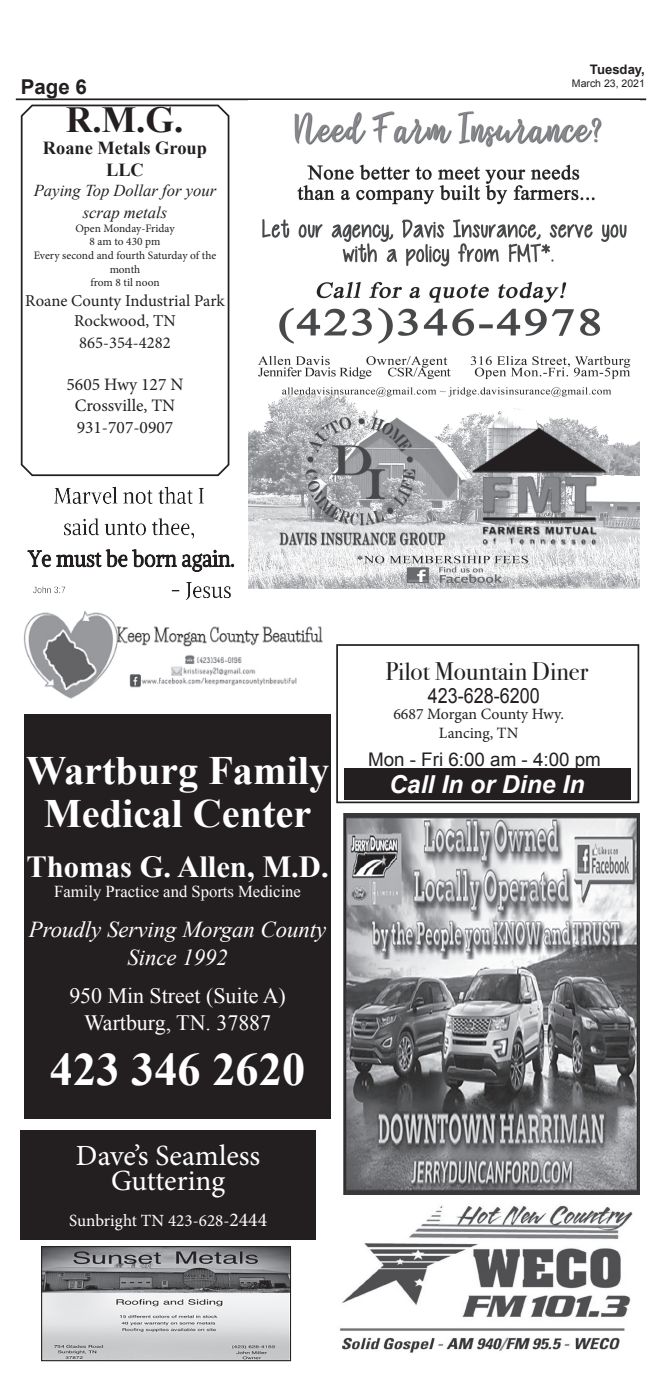
<style>
.page{position:relative;width:662px;height:1386px;background:#fff}
.page>*{position:absolute;margin:0;border:0;box-sizing:border-box;transform-origin:0 0}
.t1{font:700 46.38px "Times New Roman";color:#fff}
.t2{font:700 40.25px/42.9px "Times New Roman";color:#fff;text-align:center}
.t3{font:700 36.75px "Times New Roman";color:#231f20}
.t4{font:700 30.62px "Times New Roman";color:#fff}
.t5{font:29.31px/25.2px "Minion Pro";letter-spacing:-.005em;color:#fff;text-align:center}
.t6{font:25.38px "Bodoni Svty Two ITCTT";color:#231f20}
.t7{font:italic 700 24.76px "Arial";color:#fff}
.t8{font:italic 22.75px/27.3px "Times New Roman";color:#fff;text-align:center}
.t9{font:21.88px/26.2px "Times New Roman";color:#fff;text-align:center}
.t10{font:21px "Arial";color:#231f20;scale:.85 1}
.t11{font:700 20.47px "Arial";color:#231f20}
.t12{font:18.81px "Arial";color:#231f20}
.t13{font:700 18.38px/22.1px "Times New Roman";color:#231f20;text-align:center}
.t14{font:17.5px/21.5px "Minion Pro";color:#231f20;text-align:center}
.t15{font:17.06px "Minion Pro";color:#fff}
.t16{font:16.62px/19.9px "Minion Pro";color:#231f20;text-align:center}
.t17{font:italic 16.62px/22.1px "Times New Roman";color:#231f20;text-align:center}
.t18{font:16.62px "Times New Roman";color:#fff}
.t19{font:15.75px/18.9px "Minion Pro";color:#231f20;text-align:center}
.t20{font:700 13.12px "Arial";color:#231f20}
.t21{font:11.38px/13.7px "Minion Pro";letter-spacing:-.005em;color:#231f20;text-align:center}
.t22{font:10.5px "Arial";color:#231f20}
.s1{font-size:19.51px}
</style>
<div class="page">
<hr style="left:16px;top:98px;width:630px;height:2px;background:#231f20">
<div style="left:20px;top:1130px;width:296px;height:110px;background:#231f20"></div>
<img style="left:43px;top:1248px;width:246px;height:111px">
<div style="left:41px;top:1246px;width:250px;height:115px;border:1px solid #231f20"></div>
<img style="left:340px;top:1205px;width:293px;height:148px">
<img style="left:343px;top:814px;width:296px;height:380px">
<img style="left:23px;top:610px;width:300px;height:89px">
<img style="left:248px;top:111px;width:391px;height:477px">
<div style="left:336px;top:644px;width:303px;height:159px;border:2px solid #231f20"></div>
<div style="left:344px;top:769px;width:286px;height:31px;background:#231f20"></div>
<svg style="left:20px;top:104px;width:210px;height:373px"></svg>
<div style="left:24px;top:714px;width:307px;height:404px;background:#231f20"></div>
<img style="left:27px;top:486px;width:208px;height:114px">
<h3 class="t11" style="left:21px;top:73px;width:68px">Page 6</h3>
<h3 class="t3" style="left:66px;top:94px;width:119px">R.M.G.</h3>
<h3 class="t13" style="left:43px;top:137px;width:166px">Roane Metals Group<br>LLC</h3>
<h3 class="t17" style="left:34px;top:179px;width:184px">Paying Top Dollar for your scrap metals</h3>
<p class="t21" style="left:34px;top:221px;width:184px">Open Monday-Friday<br>8 am to 430 pm<br>Every second and fourth Saturday of the month<br>from 8 til noon</p>
<h3 class="t16" style="left:25px;top:291px;width:201px">Roane County Industrial Park<br>Rockwood, TN</h3>
<h3 class="t16" style="left:79px;top:333px;width:93px">865-354-4282</h3>
<h3 class="t14" style="left:67px;top:374px;width:118px">5605 Hwy 127 N<br>Crossville, TN<br>931-707-0907</h3>
<p class="t20" style="left:590px;top:61px;width:56px">Tuesday,</p>
<p class="t22" style="left:572px;top:76px;width:74px">March 23, 2021</p>
<h2 class="t2" style="left:26px;top:748px;width:304px">Wartburg Family<br>Medical Center</h2>
<h3 class="t4" style="left:26px;top:846px;width:304px">Thomas G. Allen, M.D.</h3>
<h3 class="t18" style="left:54px;top:881px;width:248px">Family Practice and Sports Medicine</h3>
<h3 class="t8" style="left:29px;top:915px;width:299px">Proudly Serving Morgan County<br>Since 1992</h3>
<h3 class="t9" style="left:69px;top:983px;width:218px">950 Min Street (Suite A)<br>Wartburg, TN. 37887</h3>
<h1 class="t1" style="left:50px;top:1038px;width:257px">423 346 2620</h1>
<h3 class="t5" style="left:76px;top:1143px;width:186px">Dave’s Seamless<br>Guttering</h3>
<h3 class="t15" style="left:69px;top:1209px;width:199px">Sunbright TN 423-628-<span class="s1">2444</span></h3>
<h3 class="t6" style="left:385px;top:650px;width:204px">Pilot Mountain Diner</h3>
<h3 class="t10" style="left:428px;top:682px;width:133px">423-628-6200</h3>
<h3 class="t19" style="left:393px;top:705px;width:172px">6687 Morgan County Hwy.<br>Lancing, TN</h3>
<h3 class="t12" style="left:368px;top:747px;width:234px">Mon - Fri 6:00 am - 4:00 pm</h3>
<h3 class="t7" style="left:389px;top:768px;width:197px">Call In or Dine In</h3>
</div>
